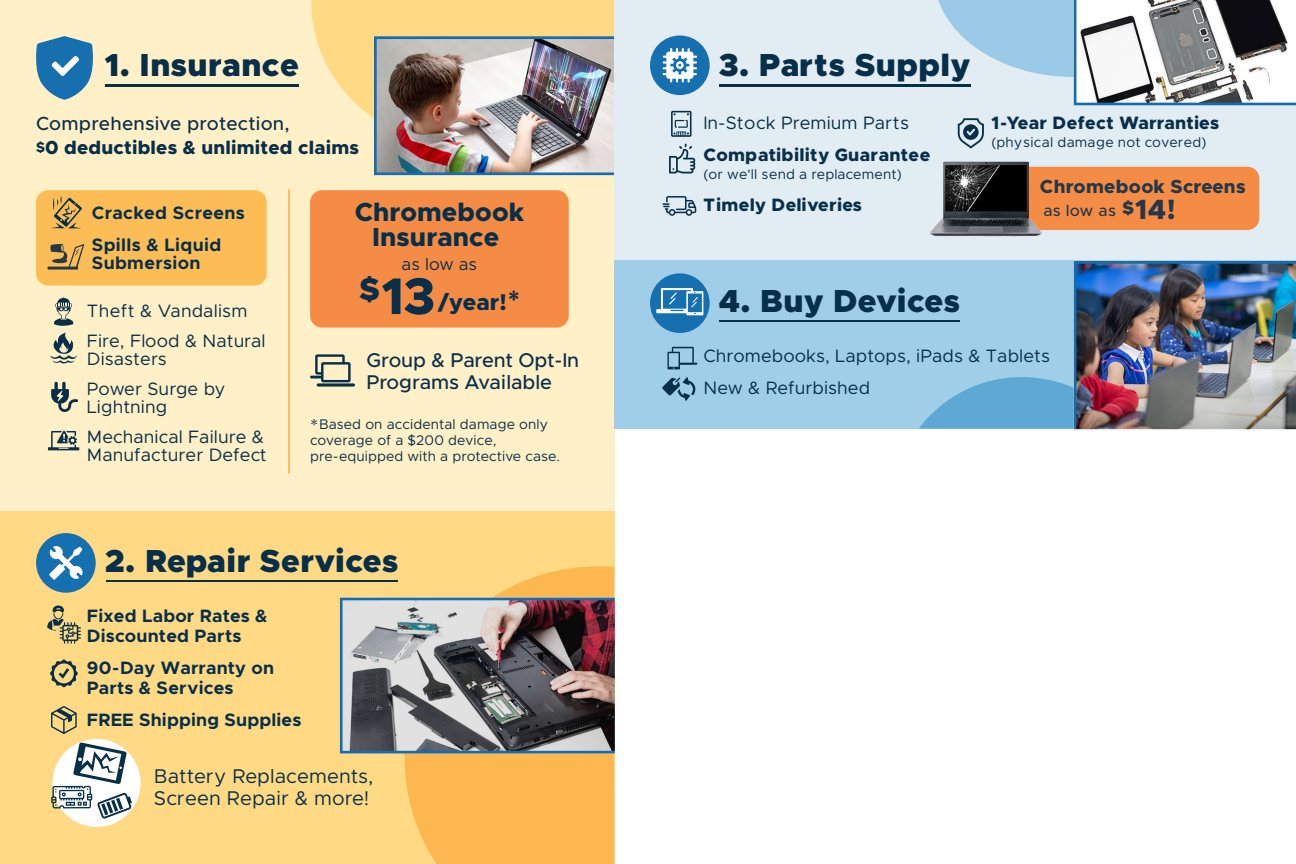
<style>
.page{position:relative;width:1296px;height:864px;background:#fff}
.page>*{position:absolute;margin:0;border:0;box-sizing:border-box;transform-origin:0 0}
.t1{font:800 51.8px "Metropolis";color:#082f49}
.t2{font:900 32px "Metropolis";letter-spacing:.015em;color:#082f49}
.t3{font:800 26.2px/25px "Metropolis";letter-spacing:.005em;color:#082f49;text-align:center}
.t4{font:800 23px "Metropolis";color:#082f49}
.t5{font:20px/22px "Metropolis";letter-spacing:.005em;color:#082f49}
.t6{font:500 20px/22px "Metropolis";letter-spacing:-.005em;color:#082f49}
.t7{font:800 19px/24px "Metropolis";letter-spacing:.01em;color:#082f49}
.t8{font:800 19px "Metropolis";letter-spacing:.02em;color:#243849}
.t9{font:18px/30px "Metropolis";letter-spacing:.005em;color:#082f49}
.t10{font:700 18px/20px "Metropolis";letter-spacing:.01em;color:#082f49}
.t11{font:800 18px "Metropolis";letter-spacing:.01em;color:#082f49}
.t12{font:17px "Metropolis";letter-spacing:.005em;color:#082f49}
.t13{font:500 16px "Metropolis";color:#243849}
.t14{font:14px/16px "Metropolis";letter-spacing:.005em;color:#082f49}
.t15{font:14px "Metropolis";letter-spacing:.025em;color:#082f49}
.s1{font-weight:500}
.s2{font-size:14px}
.s3{font-size:27.6px}
.s4{font-size:20px}
.s5{font-weight:900;font-size:18px}
.s6{font-weight:800;font-size:28px}
</style>
<div class="page">
<div style="left:0;top:506px;width:614px;height:358px;background:#ffd983"></div>
<svg style="left:407px;top:566px;width:207px;height:298px;fill:#fcb751"></svg>
<div style="left:0;top:0;width:614px;height:511px;background:#fff0c8"></div>
<svg style="left:311px;top:0;width:303px;height:91px;background:#ffdb89"></svg>
<img style="left:344px;top:27px;width:270px;height:149px">
<div style="left:614px;top:0;width:682px;height:429px;background:#e1ecf3"></div>
<div style="left:614px;top:261px;width:682px;height:168px;background:#a0cee9"></div>
<img style="left:884px;top:0;width:412px;height:430px">
<div style="left:36px;top:190px;width:231px;height:96px;background:#fdbd56;border-radius:12px"></div>
<div style="left:310px;top:190px;width:259px;height:138px;background:#f58c46;border-radius:12px"></div>
<svg style="left:36px;top:36px;width:57px;height:64px"></svg>
<svg style="left:50px;top:298px;width:27px;height:66px"></svg>
<svg style="left:51px;top:382px;width:27px;height:30px"></svg>
<svg style="left:48px;top:431px;width:31px;height:19px"></svg>
<svg style="left:310px;top:354px;width:41px;height:28px"></svg>
<svg style="left:317px;top:383px;width:38px;height:4px"></svg>
<div style="left:36px;top:533px;width:60px;height:60px;background:#166faf;border-radius:50%"></div>
<svg style="left:49px;top:546px;width:34px;height:34px"></svg>
<div style="left:650px;top:35px;width:60px;height:60px;background:#166faf;border-radius:50%"></div>
<svg style="left:663px;top:48px;width:34px;height:35px"></svg>
<div style="left:650px;top:273px;width:60px;height:60px;background:#166faf;border-radius:50%"></div>
<svg style="left:656px;top:288px;width:47px;height:27px"></svg>
<svg style="left:52px;top:196px;width:30px;height:32px"></svg>
<hr style="left:48px;top:267px;width:30px;height:3px;background:#243849">
<svg style="left:50px;top:244px;width:34px;height:23px"></svg>
<svg style="left:51px;top:706px;width:26px;height:28px"></svg>
<svg style="left:50px;top:659px;width:28px;height:28px"></svg>
<svg style="left:47px;top:606px;width:34px;height:38px"></svg>
<div style="left:53px;top:739px;width:88px;height:88px;background:#fff;border-radius:50%"></div>
<svg style="left:51px;top:743px;width:81px;height:76px"></svg>
<svg style="left:671px;top:111px;width:21px;height:26px"></svg>
<svg style="left:669px;top:144px;width:26px;height:29px"></svg>
<svg style="left:958px;top:118px;width:26px;height:30px"></svg>
<svg style="left:662px;top:196px;width:34px;height:20px"></svg>
<div style="left:972px;top:167px;width:287px;height:63px;background:#f58c46;border-radius:12px"></div>
<svg style="left:667px;top:347px;width:30px;height:22px"></svg>
<svg style="left:662px;top:377px;width:33px;height:24px"></svg>
<hr style="left:288px;top:189px;width:2px;height:285px;background:#fdbd56">
<img style="left:925px;top:153px;width:158px;height:103px">
<hr style="left:105px;top:84px;width:194px;height:2px;background:#082f49">
<hr style="left:719px;top:84px;width:252px;height:2px;background:#082f49">
<hr style="left:719px;top:320px;width:241px;height:2px;background:#082f49">
<hr style="left:106px;top:580px;width:292px;height:2px;background:#082f49">
<img style="left:339px;top:581px;width:276px;height:208px">
<h2 class="t2" style="left:105px;top:44px;width:196px">1. Insurance</h2>
<p class="t7" style="left:36px;top:112px;width:324px"><span class="s1">Comprehensive protection,<br></span><span class="s2">$</span>0 deductibles &amp; unlimited claims</p>
<p class="t10" style="left:92px;top:197px;width:155px;line-height:32px">Cracked Screens<br>Spills &amp; Liquid</p>
<p class="t10" style="left:92px;top:253px;width:110px">Submersion</p>
<p class="t9" style="left:87px;top:296px;width:180px">Theft &amp; Vandalism<br>Fire, Flood &amp; Natural</p>
<p class="t9" style="left:87px;top:344px;width:140px">Disasters<br>Power Surge by</p>
<p class="t9" style="left:87px;top:392px;width:179px">Lightning<br>Mechanical Failure &amp;</p>
<p class="t9" style="left:87px;top:440px;width:181px">Manufacturer Defect</p>
<h3 class="t3" style="left:355px;top:200px;width:171px">Chromebook<br>Insurance</h3>
<p class="t12" style="left:402px;top:253px;width:77px">as low as</p>
<h1 class="t1" style="left:359px;top:263px;width:77px"><sup>$</sup>13</h1>
<p class="t4" style="left:438px;top:288px;width:83px">/year!<span class="s3">*</span></p>
<p class="t6" style="left:366px;top:349px;width:214px">Group &amp; Parent Opt-In<br>Programs Available</p>
<p class="t14" style="left:310px;top:416px;width:252px"><span class="s4">*</span>Based on accidental damage only coverage of a $200 device, pre-equipped with a protective case.</p>
<h2 class="t2" style="left:105px;top:541px;width:295px">2. Repair Services</h2>
<p class="t10" style="left:87px;top:605px;width:182px">Fixed Labor Rates &amp;<br>Discounted Parts</p>
<p class="t10" style="left:87px;top:657px;width:189px">90-Day Warranty on<br>Parts &amp; Services</p>
<p class="t10" style="left:87px;top:709px;width:216px">FREE Shipping Supplies</p>
<p class="t5" style="left:154px;top:765px;width:221px">Battery Replacements,<br>Screen Repair &amp; more!</p>
<h2 class="t2" style="left:719px;top:44px;width:253px">3. Parts Supply</h2>
<p class="t9" style="left:704px;top:108px;width:207px">In-Stock Premium Parts</p>
<p class="t11" style="left:704px;top:144px;width:228px">Compatibility Guarantee</p>
<p class="t14" style="left:704px;top:166px;width:200px">(or we'll send a replacement)</p>
<p class="t11" style="left:704px;top:194px;width:160px">Timely Deliveries</p>
<p class="t11" style="left:992px;top:112px;width:229px">1-Year Defect Warranties</p>
<p class="t15" style="left:992px;top:134px;width:216px">(physical damage not covered)</p>
<p class="t8" style="left:1040px;top:174px;width:207px">Chromebook Screens</p>
<p class="t13" style="left:1044px;top:201px;width:134px">as low as <span class="s5">$</span><span class="s6">14!</span></p>
<h2 class="t2" style="left:719px;top:281px;width:243px">4. Buy Devices</h2>
<p class="t9" style="left:704px;top:340px;width:348px;line-height:32px">Chromebooks, Laptops, iPads &amp; Tablets<br>New &amp; Refurbished</p>
</div>
